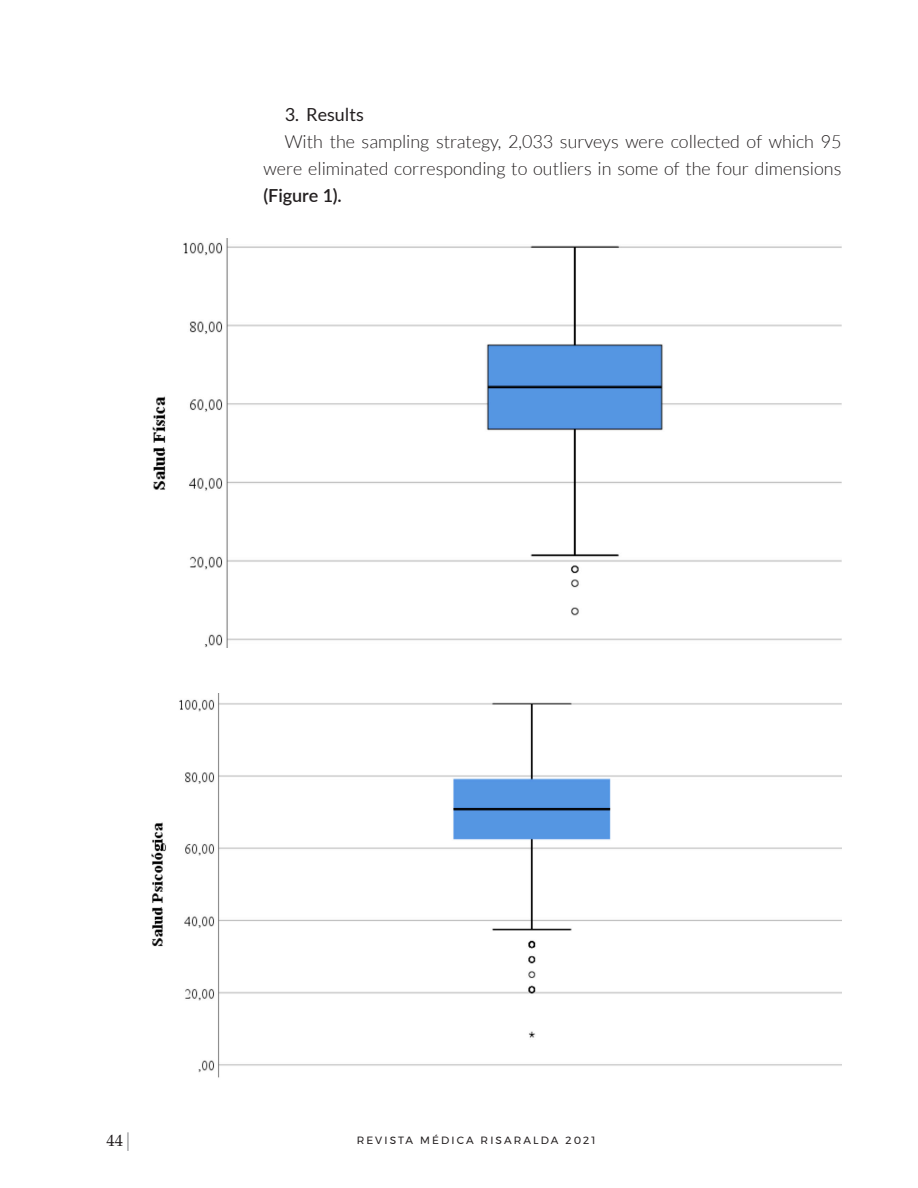
<style>
.page{position:relative;width:918px;height:1188px;background:#fff}
.page>*{position:absolute;margin:0;border:0;box-sizing:border-box;transform-origin:0 0}
.CUERPO_TEXTO_NEW{font:300 18px/27px "Lato";color:#231f20;text-align:justify}
.t1{font:18px "Lato";color:#231f20}
.t2{font:16.5px "Palatino Linotype";color:#231f20}
.t3{font:10.5px "Montserrat";letter-spacing:.2em;color:#231f20}
.s1{font-weight:600}
.s2{color:#808285}
</style>
<div class="page">
<img style="left:152px;top:238px;width:689px;height:410px">
<img style="left:152px;top:694px;width:689px;height:384px">
<p class="t1" style="left:285px;top:104px;width:81px">3. Results</p>
<p class="CUERPO_TEXTO_NEW" style="left:264px;top:128px;width:579px;text-indent:21px">With the sampling strategy, 2,033 surveys were collected of which 95 were eliminated corresponding to outliers in some of the four dimensions <span class="s1">(Figure 1).</span></p>
<p class="t2" style="left:107px;top:1128px;width:28px">44<span class="s2">⏐</span></p>
<p class="t3" style="left:357px;top:1132px;width:240px">REVISTA MÉDICA RISARALDA 2021</p>
</div>
